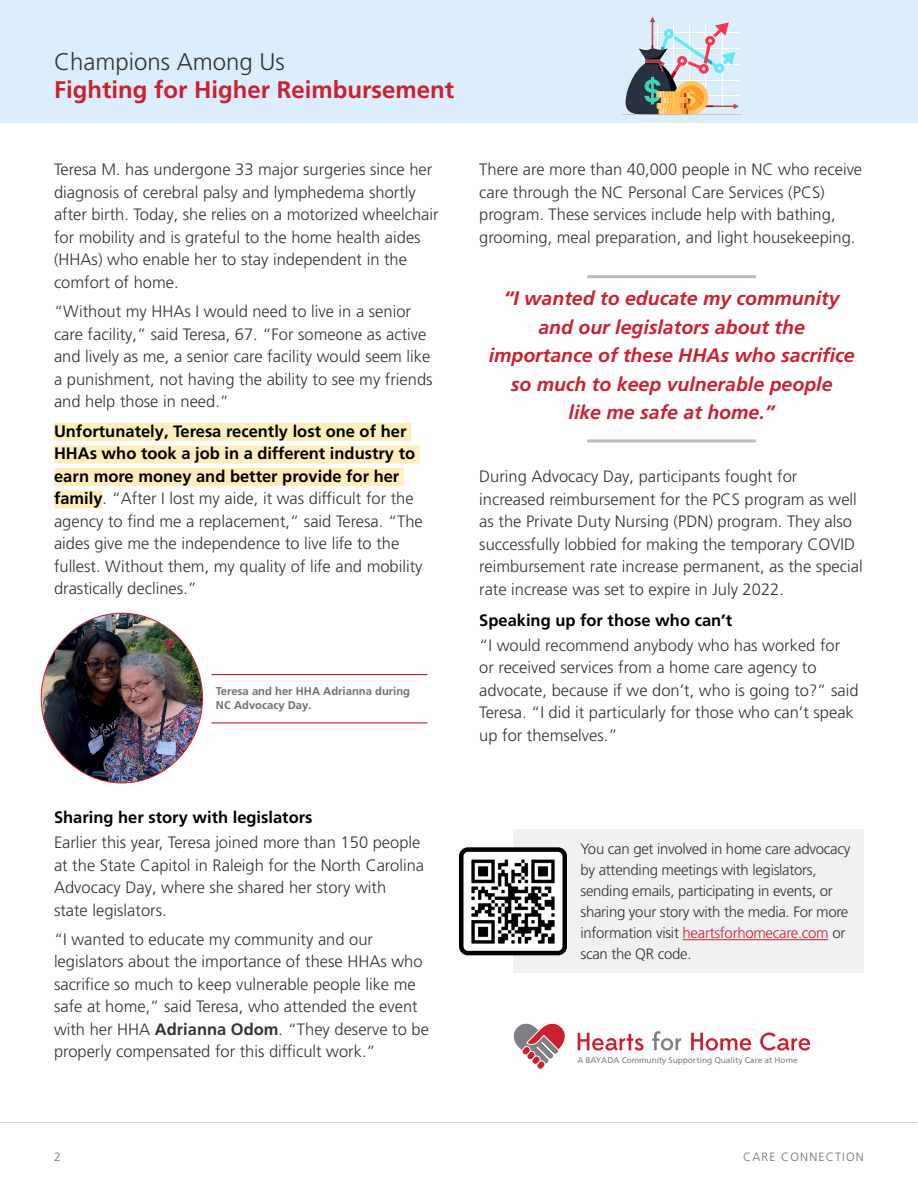
<style>
.page{position:relative;width:918px;height:1188px;background:#fff}
.page>*{position:absolute;margin:0;border:0;box-sizing:border-box;transform-origin:0 0}
.t1{font:700 24px "Frutiger LT Pro";color:#cc2030}
.t2{font:300 24px "Frutiger LT Pro";color:#343433}
.t3{font:italic 700 19.5px/28.5px "Frutiger LT Pro";color:#cc2030;text-align:center}
.t4{font:300 16.5px/22.5px "Frutiger LT Pro";color:#343433}
.t5{font:700 16.5px "Frutiger LT Pro";color:#000}
.t6{font:300 15px/21px "Frutiger LT Pro";letter-spacing:-.02em;color:#343433}
.t7{font:300 12px "Frutiger LT Pro";letter-spacing:.1em;color:#6e7171}
.t8{font:700 11.25px/13.5px "Frutiger LT Pro";color:#6f7070}
.t9{font:8.4px "Frutiger";letter-spacing:-.01em;color:#7e8083}
.s1{font-weight:700;color:#000}
.s2{font-weight:700}
.s3{color:#cc2030}
</style>
<div class="page">
<div style="left:0;top:0;width:918px;height:122px;background:#dceefb"></div>
<div style="left:513px;top:829px;width:351px;height:144px;background:#f1f1f1"></div>
<hr style="left:683px;top:939px;width:146px;height:1px;background:#cc2030">
<img style="left:464px;top:852px;width:98px;height:98px">
<div style="left:459px;top:847px;width:108px;height:108px;border:4px solid #000;border-radius:7px"></div>
<svg style="left:578px;top:1033px;width:66px;height:18px"></svg>
<svg style="left:652px;top:1031px;width:29px;height:20px"></svg>
<svg style="left:691px;top:1033px;width:60px;height:18px"></svg>
<svg style="left:760px;top:1032px;width:50px;height:19px"></svg>
<svg style="left:513px;top:1023px;width:53px;height:47px"></svg>
<hr style="left:0;top:1122px;width:918px;height:1px;background:#d4d2d2">
<div style="left:54px;top:423px;width:357px;height:18px;background:#feb"></div>
<div style="left:54px;top:445px;width:366px;height:18px;background:#feb"></div>
<div style="left:54px;top:468px;width:350px;height:18px;background:#feb"></div>
<div style="left:54px;top:490px;width:49px;height:18px;background:#feb"></div>
<hr style="left:587px;top:275px;width:169px;height:3px;background:#babdbd">
<hr style="left:587px;top:439px;width:169px;height:3px;background:#babdbd">
<img style="left:41px;top:613px;width:161px;height:170px">
<hr style="left:211px;top:674px;width:216px;height:1px;background:#cc2030">
<hr style="left:211px;top:722px;width:216px;height:2px;background:#cc2030">
<svg style="left:622px;top:17px;width:120px;height:98px"></svg>
<h1 class="t2" style="left:54px;top:47px;width:232px">Champions Among Us</h1>
<h1 class="t1" style="left:54px;top:76px;width:402px">Fighting for Higher Reimbursement</h1>
<p class="t4" style="left:54px;top:159px;width:386px">Teresa M. has undergone 33 major surgeries since her diagnosis of cerebral palsy and lymphedema shortly after birth. Today, she relies on a motorized wheelchair for mobility and is grateful to the home health aides (HHAs) who enable her to stay independent in the comfort of home.</p>
<p class="t4" style="left:54px;top:300px;width:380px">“Without my HHAs I would need to live in a senior care facility,” said Teresa, 67. “For someone as active and lively as me, a senior care facility would seem like a punishment, not having the ability to see my friends and help those in need.”</p>
<p class="t4" style="left:54px;top:420px;width:370px"><span class="s1">Unfortunately, Teresa recently lost one of her HHAs who took a job in a different industry to earn more money and better provide for her family</span>. “After I lost my aide, it was difficult for the agency to find me a replacement,” said Teresa. “The aides give me the independence to live life to the fullest. Without them, my quality of life and mobility drastically declines.”</p>
<p class="t8" style="left:216px;top:685px;width:196px">Teresa and her HHA Adrianna during<br>NC Advocacy Day.</p>
<p class="t4" style="left:479px;top:159px;width:384px">There are more than 40,000 people in NC who receive care through the NC Personal Care Services (PCS) program. These services include help with bathing, grooming, meal preparation, and light housekeeping.</p>
<p class="t3" style="left:489px;top:284px;width:367px">“I wanted to educate my community and our legislators about the importance of these HHAs who sacrifice so much to keep vulnerable people<br>like me safe at home.”</p>
<p class="t4" style="left:479px;top:465px;width:385px">During Advocacy Day, participants fought for increased reimbursement for the PCS program as well as the Private Duty Nursing (PDN) program. They also successfully lobbied for making the temporary COVID reimbursement rate increase permanent, as the special rate increase was set to expire in July 2022.</p>
<p class="t5" style="left:479px;top:611px;width:255px">Speaking up for those who can’t</p>
<p class="t4" style="left:479px;top:634px;width:381px">“I would recommend anybody who has worked for or received services from a home care agency to advocate, because if we don’t, who is going to?” said Teresa. “I did it particularly for those who can’t speak up for themselves.”</p>
<p class="t5" style="left:54px;top:808px;width:260px">Sharing her story with legislators</p>
<p class="t4" style="left:54px;top:831px;width:372px">Earlier this year, Teresa joined more than 150 people at the State Capitol in Raleigh for the North Carolina Advocacy Day, where she shared her story with state legislators.</p>
<p class="t4" style="left:54px;top:928px;width:376px">“I wanted to educate my community and our legislators about the importance of these HHAs who sacrifice so much to keep vulnerable people like me safe at home,” said Teresa, who attended the event with her HHA <span class="s2">Adrianna Odom</span>. “They deserve to be properly compensated for this difficult work.”</p>
<p class="t6" style="left:580px;top:839px;width:272px">You can get involved in home care advocacy by attending meetings with legislators, sending emails, participating in events, or sharing your story with the media. For more information visit <span class="s3">heartsforhomecare.com</span> or scan the QR code.</p>
<p class="t9" style="left:577px;top:1055px;width:222px">A BAYADA Community Supporting Quality Care at Home</p>
<p class="t7" style="left:54px;top:1149px;width:8px">2</p>
<p class="t7" style="left:743px;top:1149px;width:122px">CARE CONNECTION</p>
</div>
